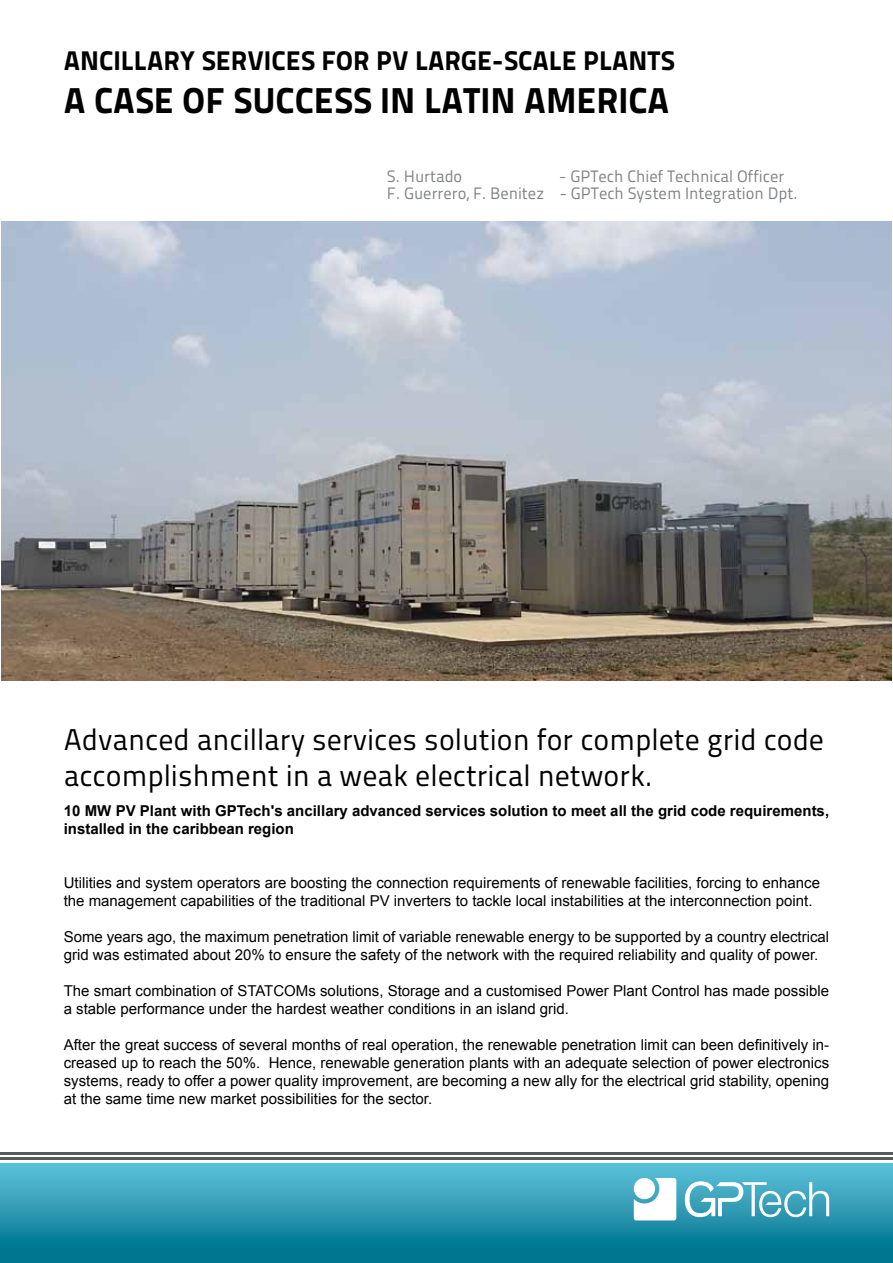
<style>
.page{position:relative;width:893px;height:1263px;background:#fff}
.page>*{position:absolute;margin:0;border:0;box-sizing:border-box;transform-origin:0 0}
.t1{font:36px "Titillium Maps 29 L 999 wt";color:#000}
.t2{font:30px/36px "Titillium Maps 29 L 400 wt";color:#000}
.t3{font:27px "Titillium Maps 29 L 999 wt";color:#000}
.t4{font:16.5px/16.5px "Titillium Maps 29 L 400 wt";color:#808285}
.t5{font:15px/18px "Arial";color:#000}
.t6{font:700 15px/18px "Arial";color:#000}
</style>
<div class="page">
<hr style="left:0;top:1152px;width:893px;height:2px;background:#58595b">
<hr style="left:0;top:1158px;width:893px;height:2px;background:#58595b">
<div style="left:0;top:1163px;width:893px;height:100px;background:linear-gradient(to bottom,#60c2da,#006f89)"></div>
<svg style="left:634px;top:1178px;width:42px;height:42px"></svg>
<svg style="left:685px;top:1181px;width:144px;height:36px"></svg>
<img style="left:1px;top:221px;width:891px;height:459px">
<h3 class="t3" style="left:64px;top:39px;width:612px">ANCILLARY SERVICES FOR PV LARGE-SCALE PLANTS</h3>
<h1 class="t1" style="left:64px;top:72px;width:607px">A CASE OF SUCCESS IN LATIN AMERICA</h1>
<p class="t4" style="left:387px;top:168px;width:412px;text-indent:172px">- GPTech Chief Technical Officer<br>F. Guerrero, F. Benitez - GPTech System Integration Dpt.</p>
<p class="t4" style="left:387px;top:168px;width:77px">S. Hurtado</p>
<h2 class="t2" style="left:64px;top:719px;width:762px">Advanced ancillary services solution for complete grid code accomplishment in a weak electrical network.</h2>
<p class="t6" style="left:64px;top:802px;width:767px">10 MW PV Plant with GPTech's ancillary advanced services solution to meet all the grid code requirements, installed in the caribbean region</p>
<p class="t5" style="left:64px;top:873px;width:758px">Utilities and system operators are boosting the connection requirements of renewable facilities, forcing to enhance the management capabilities of the traditional PV inverters to tackle local instabilities at the interconnection point.</p>
<p class="t5" style="left:64px;top:927px;width:767px">Some years ago, the maximum penetration limit of variable renewable energy to be supported by a country electrical grid was estimated about 20% to ensure the safety of the network with the required reliability and quality of power.</p>
<p class="t5" style="left:64px;top:981px;width:767px">The smart combination of STATCOMs solutions, Storage and a customised Power Plant Control has made possible a stable performance under the hardest weather conditions in an island grid.</p>
<p class="t5" style="left:64px;top:1035px;width:767px;text-align:justify">After the great success of several months of real operation, the renewable penetration limit can been definitively in&shy;creased up to reach the 50%. Hence, renewable generation plants with an adequate selection of power electronics systems, ready to offer a power quality improvement, are becoming a new ally for the electrical grid stability, opening at the same time new market possibilities for the sector.</p>
</div>
